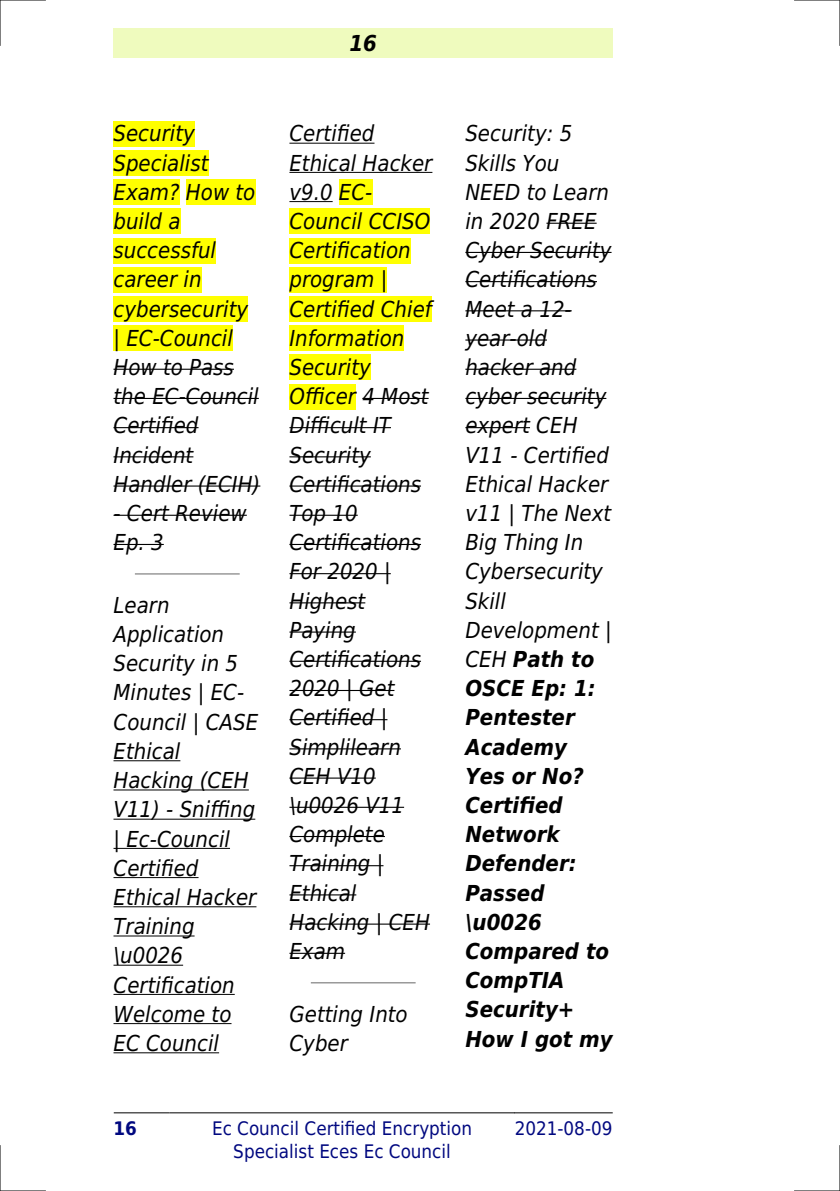
<style>
.page{position:relative;width:840px;height:1191px;background:#fff}
.page>*{position:absolute;margin:0;border:0;box-sizing:border-box;transform-origin:0 0}
.t1{font:italic 22px/29.2px "DejaVu Sans Condensed";color:#000}
.t2{font:italic 700 22px "DejaVu Sans Condensed";color:#000}
.t3{font:18.6px/22.4px "DejaVu Sans Condensed";color:#000880;text-align:center}
.t4{font:700 18.6px "DejaVu Sans Condensed";color:#000880}
.s1{font-weight:700}
</style>
<div class="page">
<div style="left:113px;top:28px;width:499px;height:30px;background:#effbbe"></div>
<hr style="left:114px;top:1112px;width:55px;height:1px;background:#000">
<hr style="left:170px;top:1112px;width:344px;height:1px;background:#000">
<hr style="left:514px;top:1112px;width:98px;height:1px;background:#000">
<div style="left:113px;top:121px;width:82px;height:25px;background:#ff0"></div>
<div style="left:113px;top:150px;width:95px;height:26px;background:#ff0"></div>
<div style="left:113px;top:179px;width:66px;height:26px;background:#ff0"></div>
<div style="left:186px;top:179px;width:69px;height:26px;background:#ff0"></div>
<div style="left:113px;top:208px;width:67px;height:26px;background:#ff0"></div>
<div style="left:113px;top:238px;width:103px;height:25px;background:#ff0"></div>
<div style="left:113px;top:267px;width:88px;height:25px;background:#ff0"></div>
<div style="left:113px;top:296px;width:135px;height:26px;background:#ff0"></div>
<div style="left:113px;top:325px;width:120px;height:26px;background:#ff0"></div>
<hr style="left:113px;top:369px;width:121px;height:1px;background:#000">
<hr style="left:113px;top:398px;width:146px;height:1px;background:#000">
<hr style="left:113px;top:427px;width:85px;height:1px;background:#000">
<hr style="left:113px;top:456px;width:80px;height:1px;background:#000">
<hr style="left:113px;top:485px;width:147px;height:1px;background:#000">
<hr style="left:113px;top:515px;width:134px;height:1px;background:#000">
<hr style="left:113px;top:544px;width:51px;height:1px;background:#000">
<hr style="left:135px;top:573px;width:104px;height:1px;background:#999">
<hr style="left:113px;top:760px;width:67px;height:1px;background:#000">
<hr style="left:113px;top:789px;width:136px;height:1px;background:#000">
<hr style="left:113px;top:818px;width:142px;height:1px;background:#000">
<hr style="left:113px;top:848px;width:117px;height:1px;background:#000">
<hr style="left:113px;top:877px;width:85px;height:1px;background:#000">
<hr style="left:113px;top:906px;width:143px;height:1px;background:#000">
<hr style="left:113px;top:935px;width:81px;height:1px;background:#000">
<hr style="left:113px;top:964px;width:70px;height:1px;background:#000">
<hr style="left:113px;top:994px;width:121px;height:1px;background:#000">
<hr style="left:113px;top:1023px;width:118px;height:1px;background:#000">
<hr style="left:113px;top:1052px;width:106px;height:1px;background:#000">
<hr style="left:289px;top:143px;width:85px;height:1px;background:#000">
<hr style="left:289px;top:172px;width:143px;height:1px;background:#000">
<hr style="left:289px;top:201px;width:43px;height:1px;background:#000">
<div style="left:339px;top:179px;width:33px;height:26px;background:#ff0"></div>
<div style="left:289px;top:208px;width:141px;height:26px;background:#ff0"></div>
<div style="left:289px;top:238px;width:121px;height:25px;background:#ff0"></div>
<div style="left:289px;top:267px;width:98px;height:25px;background:#ff0"></div>
<div style="left:289px;top:296px;width:142px;height:26px;background:#ff0"></div>
<div style="left:289px;top:325px;width:115px;height:26px;background:#ff0"></div>
<div style="left:289px;top:354px;width:81px;height:26px;background:#ff0"></div>
<div style="left:289px;top:384px;width:67px;height:25px;background:#ff0"></div>
<hr style="left:362px;top:398px;width:66px;height:1px;background:#000">
<hr style="left:289px;top:427px;width:102px;height:1px;background:#000">
<hr style="left:289px;top:456px;width:81px;height:1px;background:#000">
<hr style="left:289px;top:485px;width:132px;height:1px;background:#000">
<hr style="left:289px;top:515px;width:68px;height:1px;background:#000">
<hr style="left:289px;top:544px;width:132px;height:1px;background:#000">
<hr style="left:289px;top:573px;width:101px;height:1px;background:#000">
<hr style="left:289px;top:602px;width:76px;height:1px;background:#000">
<hr style="left:289px;top:631px;width:66px;height:1px;background:#000">
<hr style="left:289px;top:660px;width:132px;height:2px;background:#000">
<hr style="left:289px;top:690px;width:105px;height:1px;background:#000">
<hr style="left:289px;top:719px;width:98px;height:1px;background:#000">
<hr style="left:289px;top:748px;width:112px;height:1px;background:#000">
<hr style="left:289px;top:777px;width:86px;height:1px;background:#000">
<hr style="left:289px;top:806px;width:115px;height:2px;background:#000">
<hr style="left:289px;top:836px;width:96px;height:1px;background:#000">
<hr style="left:289px;top:865px;width:94px;height:1px;background:#000">
<hr style="left:289px;top:894px;width:67px;height:1px;background:#000">
<hr style="left:289px;top:923px;width:141px;height:1px;background:#000">
<hr style="left:289px;top:952px;width:56px;height:2px;background:#000">
<hr style="left:311px;top:982px;width:103px;height:1px;background:#999">
<hr style="left:546px;top:223px;width:50px;height:1px;background:#000">
<hr style="left:465px;top:252px;width:146px;height:1px;background:#000">
<hr style="left:465px;top:281px;width:131px;height:1px;background:#000">
<hr style="left:465px;top:310px;width:106px;height:1px;background:#000">
<hr style="left:465px;top:339px;width:81px;height:1px;background:#000">
<hr style="left:465px;top:369px;width:111px;height:1px;background:#000">
<hr style="left:465px;top:398px;width:141px;height:1px;background:#000">
<hr style="left:465px;top:427px;width:64px;height:1px;background:#000">
<hr style="left:0;top:0;width:45px;height:1px;background:#000">
<hr style="left:794px;top:0;width:45px;height:1px;background:#000">
<hr style="left:0;top:1190px;width:45px;height:1px;background:#000">
<hr style="left:794px;top:1190px;width:45px;height:1px;background:#000">
<hr style="left:0;top:0;width:1px;height:45px;background:#000">
<hr style="left:0;top:1145px;width:1px;height:46px;background:#000">
<hr style="left:839px;top:0;width:1px;height:45px;background:#000">
<hr style="left:839px;top:1145px;width:1px;height:46px;background:#000">
<p class="t1" style="left:113px;top:119px;width:148px">Security<br>Specialist<br>Exam? How to build a successful career in cybersecurity<br>| EC-Council<br>How to Pass the EC-Council<br>Certified<br>Incident<br>Handler (ECIH)</p>
<p class="t1" style="left:113px;top:499px;width:135px">- Cert Review<br>Ep. 3</p>
<p class="t1" style="left:113px;top:590px;width:146px">Learn<br>Application<br>Security in 5<br>Minutes | EC-<br>Council | CASE<br>Ethical<br>Hacking (CEH<br>V11) - Sniffing | Ec-Council<br>Certified<br>Ethical Hacker<br>Training \u0026<br>Certification<br>Welcome to<br>EC Council</p>
<p class="t2" style="left:349px;top:30px;width:29px">16</p>
<p class="t1" style="left:289px;top:119px;width:144px">Certified<br>Ethical Hacker v9.0 EC-<br>Council CCISO<br>Certification program |<br>Certified Chief<br>Information<br>Security<br>Officer 4 Most<br>Difficult IT<br>Security<br>Certifications<br>Top 10<br>Certifications<br>For 2020 |<br>Highest<br>Paying<br>Certifications<br>2020 | Get<br>Certified |<br>Simplilearn<br>CEH V10 \u0026 V11<br>Complete<br>Training |<br>Ethical<br>Hacking | CEH<br>Exam</p>
<p class="t1" style="left:289px;top:999px;width:120px">Getting Into<br>Cyber</p>
<p class="t1" style="left:465px;top:119px;width:149px">Security: 5<br>Skills You<br>NEED to Learn in 2020 FREE<br>Cyber Security<br>Certifications<br>Meet a 12- year-old hacker and cyber security expert CEH<br>V11 - Certified<br>Ethical Hacker v11 | The Next<br>Big Thing In<br>Cybersecurity<br>Skill<br>Development |<br>CEH <span class="s1">Path to<br>OSCE Ep: 1:<br>Pentester<br>Academy<br>Yes or No?<br>Certified<br>Network<br>Defender:<br>Passed \u0026<br>Compared to<br>CompTIA<br>Security+<br>How I got my</span></p>
<p class="t4" style="left:113px;top:1118px;width:25px">16</p>
<p class="t3" style="left:212px;top:1117px;width:261px">Ec Council Certified Encryption<br>Specialist Eces Ec Council</p>
<p class="t3" style="left:514px;top:1117px;width:99px">2021-08-09</p>
</div>
